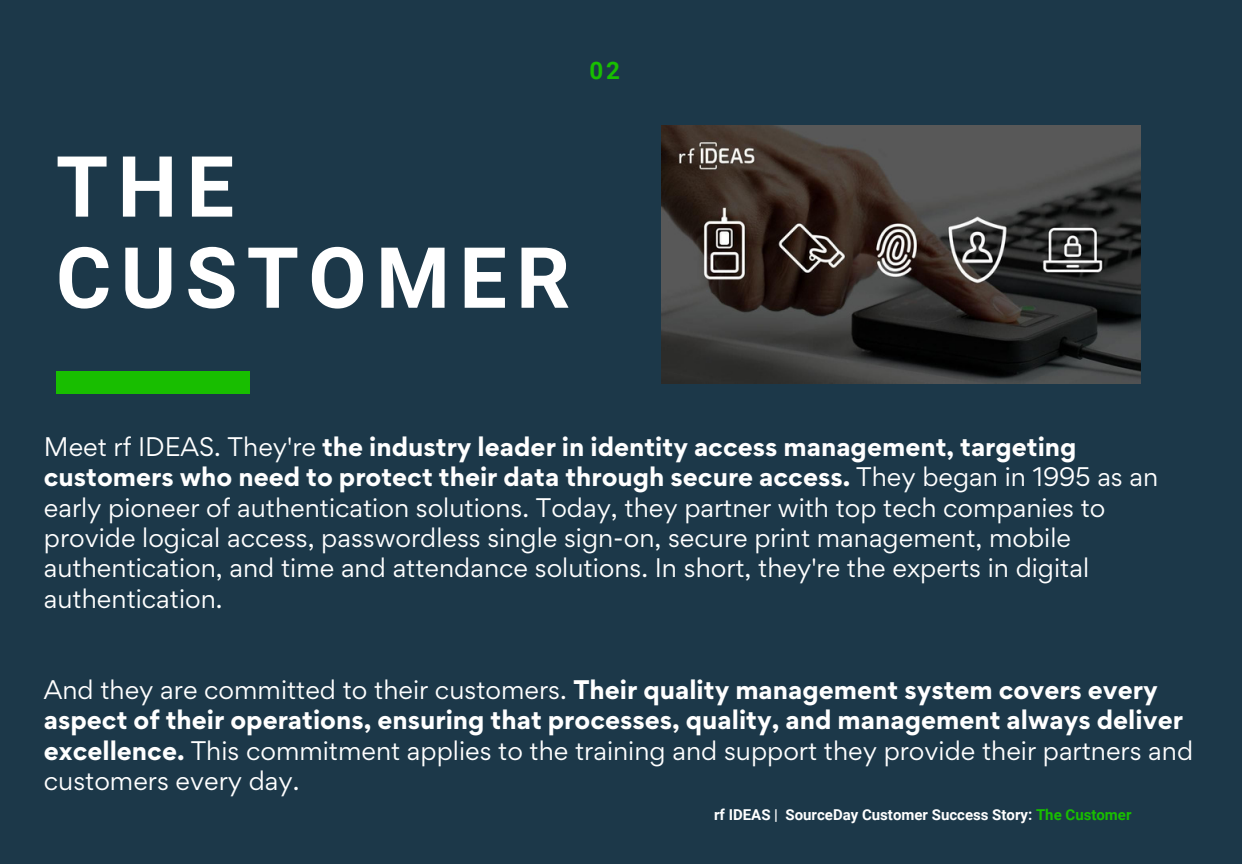
<style>
.page{position:relative;width:1242px;height:864px;background:#1c3849}
.page>*{position:absolute;margin:0;border:0;box-sizing:border-box;transform-origin:0 0}
.t1{font:700 84.45px/91.2px "Roboto";letter-spacing:.11em;color:#fff}
.t2{font:700 24.15px "Roboto";color:#18be00}
.t3{font:24px/30.3px "Gordita";color:#fff}
.t4{font:700 24px/30.3px "Gordita";color:#fff}
.t5{font:700 15px "Roboto";color:#fff}
.s1{font-weight:700}
.s2{font-weight:400}
.s3{color:#18be00}
</style>
<div class="page">
<div style="left:56px;top:372px;width:193px;height:22px;background:#18be00"></div>
<img style="left:661px;top:126px;width:479px;height:257px">
<p class="t2" style="left:590px;top:57px;width:32px">02</p>
<h1 class="t1" style="left:56px;top:142px;width:516px">THE<br>CUSTOMER</h1>
<p class="t3" style="left:44px;top:431px;width:1116px">Meet rf IDEAS. They're <span class="s1">the industry leader in identity access management, targeting customers who need to protect their data through secure access.</span> They began in 1995 as an early pioneer of authentication solutions. Today, they partner with top tech companies to provide logical access, passwordless single sign-on, secure print management, mobile authentication, and time and attendance solutions. In short, they're the experts in digital authentication.</p>
<p class="t4" style="left:44px;top:674px;width:1151px"><span class="s2">And they are committed to their customers.</span> Their quality management system covers every aspect of their operations, ensuring that processes, quality, and management always deliver excellence. <span class="s2">This commitment applies to the training and support they provide their partners and customers every day.</span></p>
<p class="t5" style="left:714px;top:807px;width:419px">rf IDEAS | SourceDay Customer Success Story: <span class="s3">The Customer</span></p>
</div>
